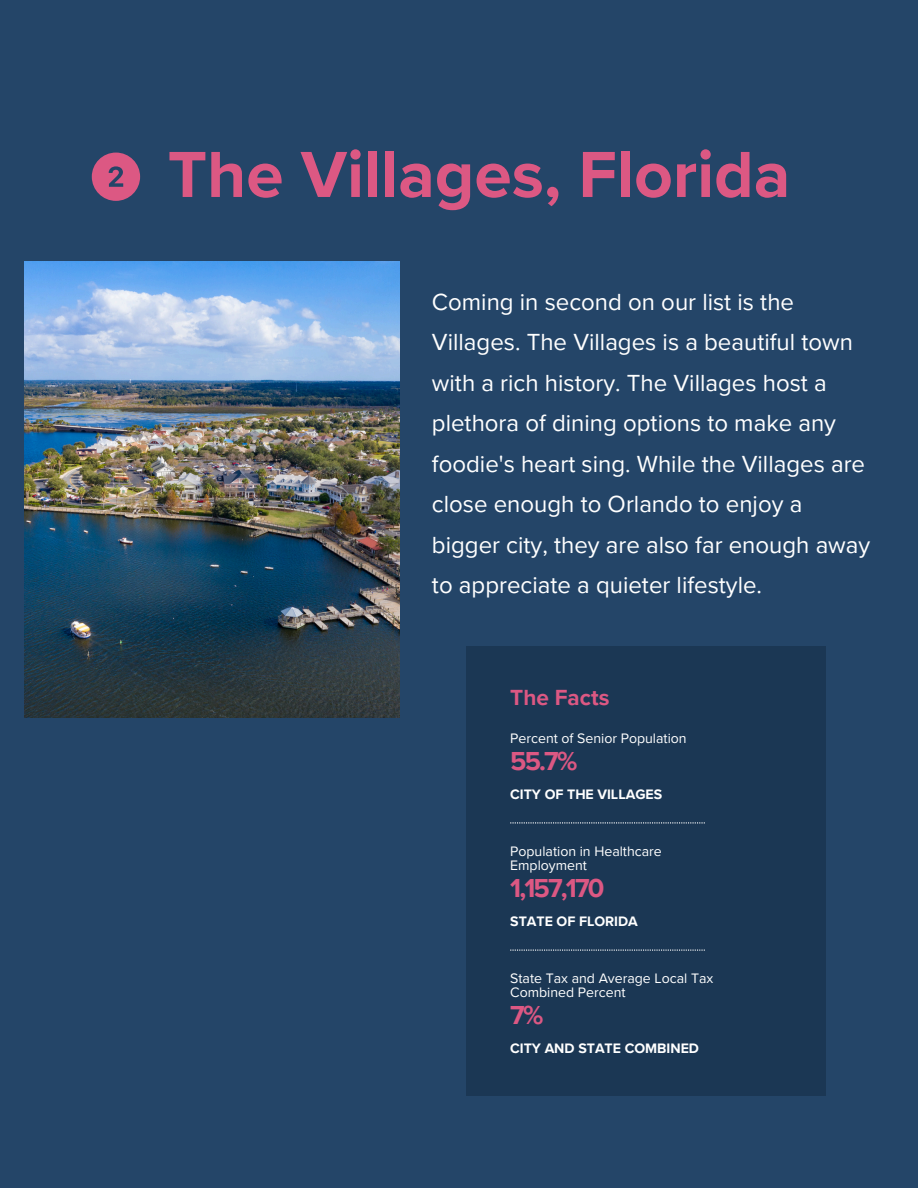
<style>
.page{position:relative;width:918px;height:1188px;background:#244568}
.page>*{position:absolute;margin:0;border:0;box-sizing:border-box;transform-origin:0 0}
.t1{font:700 67.5px "Proxima Nova";color:#dc5883}
.t2{font:700 26.85px "Proxima Nova";letter-spacing:-.07em;color:#dc5883}
.t3{font:24px/40.5px "Proxima Nova";color:#fff}
.t4{font:700 22.5px "Proxima Nova";color:#dc5883}
.t5{font:14.1px/13.5px "Proxima Nova";color:#fff}
.t6{font:700 14.1px "Proxima Nova";color:#fff}
</style>
<div class="page">
<img style="left:25px;top:261px;width:374px;height:456px">
<svg style="left:92px;top:153px;width:48px;height:48px"></svg>
<div style="left:466px;top:646px;width:360px;height:450px;background:#1b3754"></div>
<svg style="left:510px;top:950px;width:195px;height:1px"></svg>
<svg style="left:510px;top:822px;width:195px;height:1px"></svg>
<p class="t1" style="left:168px;top:135px;width:624px">The Villages, Florida</p>
<h1 class="t3" style="left:432px;top:282px;width:440px">Coming in second on our list is the Villages. The Villages is a beautiful town with a rich history. The Villages host a plethora of dining options to make any foodie's heart sing. While the Villages are close enough to Orlando to enjoy a bigger city, they are also far enough away to appreciate a quieter lifestyle.</h1>
<h4 class="t4" style="left:510px;top:684px;width:101px">The Facts</h4>
<h3 class="t5" style="left:510px;top:731px;width:178px">Percent of Senior Population</h3>
<h2 class="t2" style="left:510px;top:745px;width:69px">55.7%</h2>
<p class="t6" style="left:510px;top:786px;width:153px">CITY OF THE VILLAGES</p>
<h5 class="t5" style="left:510px;top:845px;width:153px">Population in Healthcare<br>Employment</h5>
<h2 class="t2" style="left:510px;top:872px;width:96px">1,157,170</h2>
<p class="t6" style="left:510px;top:913px;width:129px">STATE OF FLORIDA</p>
<h5 class="t5" style="left:510px;top:972px;width:205px">State Tax and Average Local Tax<br>Combined Percent</h5>
<h2 class="t2" style="left:510px;top:999px;width:35px">7%</h2>
<p class="t6" style="left:510px;top:1040px;width:190px">CITY AND STATE COMBINED</p>
</div>
